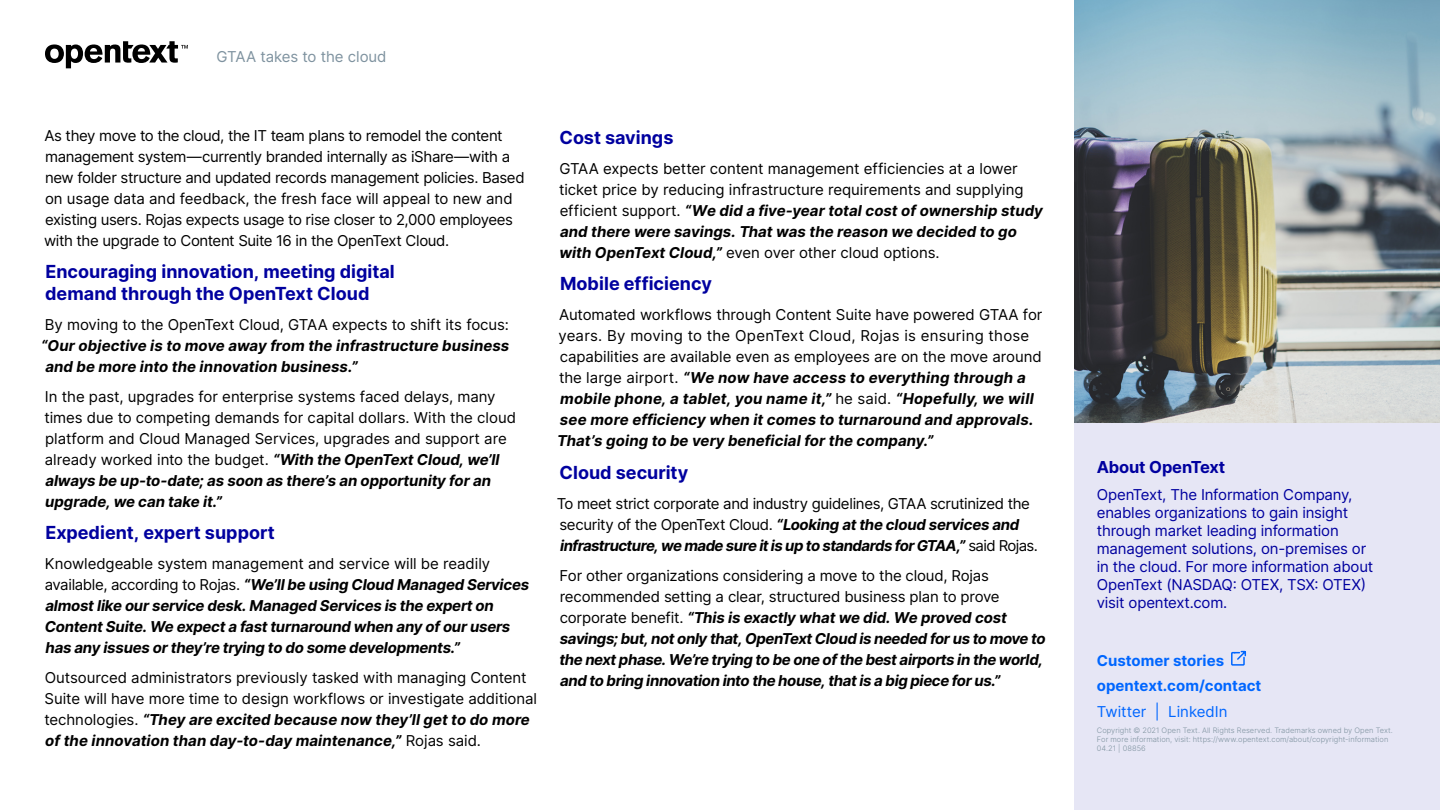
<style>
.page{position:relative;width:1440px;height:810px;background:#fff}
.page>*{position:absolute;margin:0;border:0;box-sizing:border-box;transform-origin:0 0}
.t1{font:700 18px/21.8px "Inter";color:#00009f}
.Sidebar_H1{font:700 16.5px "Inter";letter-spacing:-.01em;color:#00009f}
.Body{font:15px/21px "Inter";letter-spacing:-.01em;color:#000}
.Body-2{font:italic 700 15px/21px "Inter";letter-spacing:-.02em;color:#000}
.About_OT{font:15px/18px "Inter";letter-spacing:-.015em;color:#00009f}
.Sidebar_H1-2{font:700 15px "Inter";color:#06f}
.t2{font:15px "Inter";letter-spacing:-.005em;color:#7e929f}
.t3{font:15px "Inter";color:#06f}
.About_OT-2{font:700 15px "Inter";color:#06f}
.Citation{font:300 7.5px/9px "Inter";letter-spacing:.005em;color:#7e929f}
.s1{font-weight:400;font-style:normal}
.s2{font-weight:700;font-style:italic}
</style>
<div class="page">
<svg style="left:45px;top:41px;width:143px;height:27px"></svg>
<div style="left:1074px;top:405px;width:366px;height:405px;background:#e6e6f5"></div>
<svg style="left:1231px;top:650px;width:15px;height:16px"></svg>
<img style="left:1074px;top:0;width:366px;height:423px">
<p class="t2" style="left:217px;top:46px;width:171px">GTAA takes to the cloud</p>
<p class="Body" style="left:44px;top:125px;width:482px">As they move to the cloud, the IT team plans to remodel the content management system—currently branded internally as iShare—with a new folder structure and updated records management policies. Based on usage data and feedback, the fresh face will appeal to new and existing users. Rojas expects usage to rise closer to 2,000 employees with the upgrade to Content Suite 16 in the OpenText Cloud.</p>
<h3 class="t1" style="left:45px;top:261px;width:351px">Encouraging innovation, meeting digital demand through the OpenText Cloud</h3>
<p class="Body-2" style="left:41px;top:314px;width:470px;text-align:justify"><span class="s1">By moving to the OpenText Cloud, GTAA expects to shift its focus: </span>“Our objective is to move away from the infrastructure business and be more into the innovation business.”</p>
<p class="Body" style="left:44px;top:386px;width:473px">In the past, upgrades for enterprise systems faced delays, many times due to competing demands for capital dollars. With the cloud platform and Cloud Managed Services, upgrades and support are already worked into the budget. <span class="s2">“With the OpenText Cloud, we’ll always be up-to-date; as soon as there’s an opportunity for an upgrade, we can take it.”</span></p>
<h3 class="t1" style="left:45px;top:522px;width:231px">Expedient, expert support</h3>
<p class="Body-2" style="left:45px;top:553px;width:486px"><span class="s1">Knowledgeable system management and service will be readily available, according to Rojas.</span> “We’ll be using Cloud Managed Services almost like our service desk. Managed Services is the expert on Content Suite. We expect a fast turnaround when any of our users has any issues or they’re trying to do some developments.”</p>
<p class="Body" style="left:44px;top:667px;width:494px">Outsourced administrators previously tasked with managing Content Suite will have more time to design workflows or investigate additional technologies. <span class="s2">“They are excited because now they’ll get to do more of the innovation than day-to-day maintenance,”</span> Rojas said.</p>
<h3 class="t1" style="left:560px;top:126px;width:115px">Cost savings</h3>
<p class="Body" style="left:559px;top:158px;width:485px">GTAA expects better content management efficiencies at a lower ticket price by reducing infrastructure requirements and supplying efficient support. <span class="s2">“We did a five-year total cost of ownership study and there were savings. That was the reason we decided to go with OpenText Cloud,”</span> even over other cloud options.</p>
<h3 class="t1" style="left:560px;top:273px;width:153px">Mobile efficiency</h3>
<p class="Body" style="left:557px;top:304px;width:487px">Automated workflows through Content Suite have powered GTAA for years. By moving to the OpenText Cloud, Rojas is ensuring those capabilities are available even as employees are on the move around the large airport. <span class="s2">“We now have access to everything through a mobile phone, a tablet, you name it,”</span> he said. <span class="s2">“Hopefully, we will see more efficiency when it comes to turnaround and approvals.<br>That’s going to be very beneficial for the company.”</span></p>
<h3 class="t1" style="left:560px;top:461px;width:130px">Cloud security</h3>
<p class="Body" style="left:557px;top:492px;width:483px">To meet strict corporate and industry guidelines, GTAA scrutinized the security of the OpenText Cloud. <span class="s2">“Looking at the cloud services and infrastructure, we made sure it is up to standards for GTAA,”</span> said Rojas.</p>
<p class="Body-2" style="left:559px;top:564px;width:488px"><span class="s1">For other organizations considering a move to the cloud, Rojas recommended setting a clear, structured business plan to prove corporate benefit.</span> “This is exactly what we did. We proved cost savings; but, not only that, OpenText Cloud is needed for us to move to the next phase. We’re trying to be one of the best airports in the world, and to bring innovation into the house, that is a big piece for us.”</p>
<p class="Sidebar_H1" style="left:1097px;top:455px;width:130px">About OpenText</p>
<p class="About_OT" style="left:1097px;top:486px;width:278px">OpenText, The Information Company, enables organizations to gain insight through market leading information management solutions, on-premises or in the cloud. For more information about OpenText (NASDAQ: OTEX, TSX: OTEX) visit opentext.com.</p>
<p class="About_OT-2" style="left:1097px;top:649px;width:129px">Customer stories</p>
<p class="Sidebar_H1-2" style="left:1097px;top:675px;width:166px">opentext.com/contact</p>
<p class="t3" style="left:1097px;top:700px;width:132px">Twitter | LinkedIn</p>
<p class="Citation" style="left:1097px;top:726px;width:298px">Copyright © 2021 Open Text. All Rights Reserved. Trademarks owned by Open Text.<br>For more information, visit: https://www.opentext.com/about/copyright-information<br>04.21 | 08856</p>
</div>
